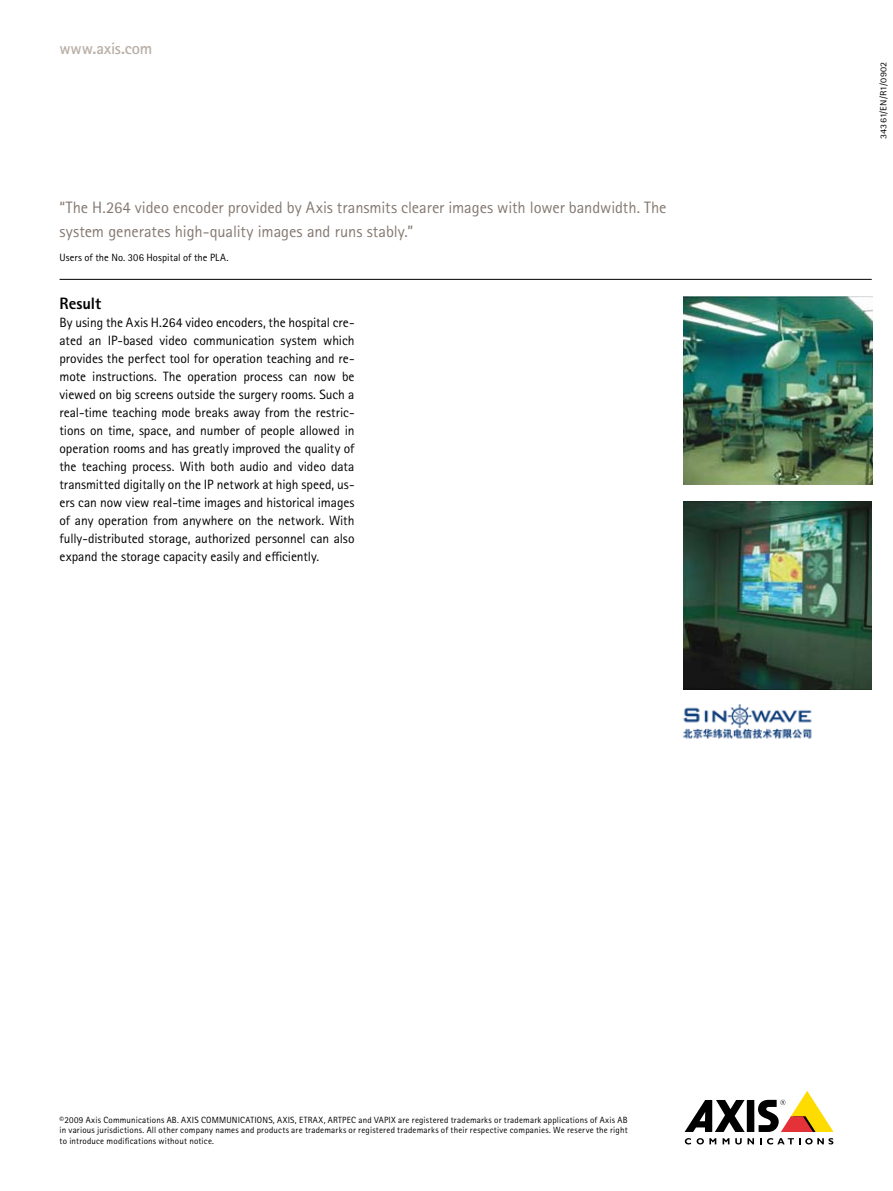
<style>
.page{position:relative;width:893px;height:1191px;background:#fff}
.page>*{position:absolute;margin:0;border:0;box-sizing:border-box;transform-origin:0 0}
.t1{font:16.5px/24px "Rotis Sans Serif Pro";letter-spacing:-.005em;color:#857971}
.t2{font:700 16.5px "Rotis Sans Serif Pro";letter-spacing:-.01em;color:#b8afa6}
.t3{font:800 16.5px "Rotis Sans Serif Pro";color:#000}
.t4{font:13.5px/18px "Rotis Sans Serif Pro";letter-spacing:-.005em;color:#000;text-align:justify}
.t5{font:10.5px "Rotis Sans Serif Pro";letter-spacing:.005em;color:#000}
.t6{font:9px/10.8px "Rotis Sans Serif Pro";letter-spacing:.02em;color:#000;text-align:justify}
.t7{font:9px "Rotis Sans Serif Pro";letter-spacing:.02em;color:#000;scale:1.12 1}
</style>
<div class="page">
<div style="left:747px;top:1100px;width:7px;height:32px;background:#000"></div>
<svg style="left:685px;top:1100px;width:60px;height:32px"></svg>
<svg style="left:758px;top:1091px;width:75px;height:41px"></svg>
<svg style="left:685px;top:1138px;width:6px;height:6px"></svg>
<svg style="left:697px;top:1138px;width:19px;height:6px"></svg>
<svg style="left:723px;top:1138px;width:6px;height:6px"></svg>
<svg style="left:735px;top:1138px;width:19px;height:6px"></svg>
<svg style="left:760px;top:1138px;width:73px;height:6px"></svg>
<hr style="left:60px;top:279px;width:812px;height:1px;background:#000">
<img style="left:683px;top:704px;width:129px;height:35px">
<img style="left:684px;top:296px;width:188px;height:189px">
<img style="left:684px;top:501px;width:188px;height:189px">
<p class="t2" style="left:60px;top:38px;width:94px">www.axis.com</p>
<p class="t1" style="left:60px;top:196px;width:608px">“The H.264 video encoder provided by Axis transmits clearer images with lower bandwidth. The system generates high-quality images and runs stably.”</p>
<p class="t5" style="left:60px;top:251px;width:171px">Users of the No. 306 Hospital of the PLA.</p>
<p class="t3" style="left:60px;top:293px;width:43px">Result</p>
<p class="t4" style="left:60px;top:314px;width:297px">By using the Axis H.264 video encoders, the hospital cre&shy;ated an IP-based video communication system which provides the perfect tool for operation teaching and re&shy;mote instructions. The operation process can now be viewed on big screens outside the surgery rooms. Such a real-time teaching mode breaks away from the restric&shy;tions on time, space, and number of people allowed in operation rooms and has greatly improved the quality of the teaching process. With both audio and video data transmitted digitally on the IP network at high speed, us&shy;ers can now view real-time images and historical images of any operation from anywhere on the network. With fully-distributed storage, authorized personnel can also expand the storage capacity easily and efficiently.</p>
<p class="t7" style="left:878px;top:139px;width:71px;rotate:-90deg">34361/EN/R1/0902</p>
<p class="t6" style="left:60px;top:1114px;width:570px">©2009 Axis Communications AB. AXIS COMMUNICATIONS, AXIS, ETRAX, ARTPEC and VAPIX are registered trademarks or trademark applications of Axis AB in various jurisdictions. All other company names and products are trademarks or registered trademarks of their respective companies. We reserve the right to introduce modifications without notice.</p>
</div>
